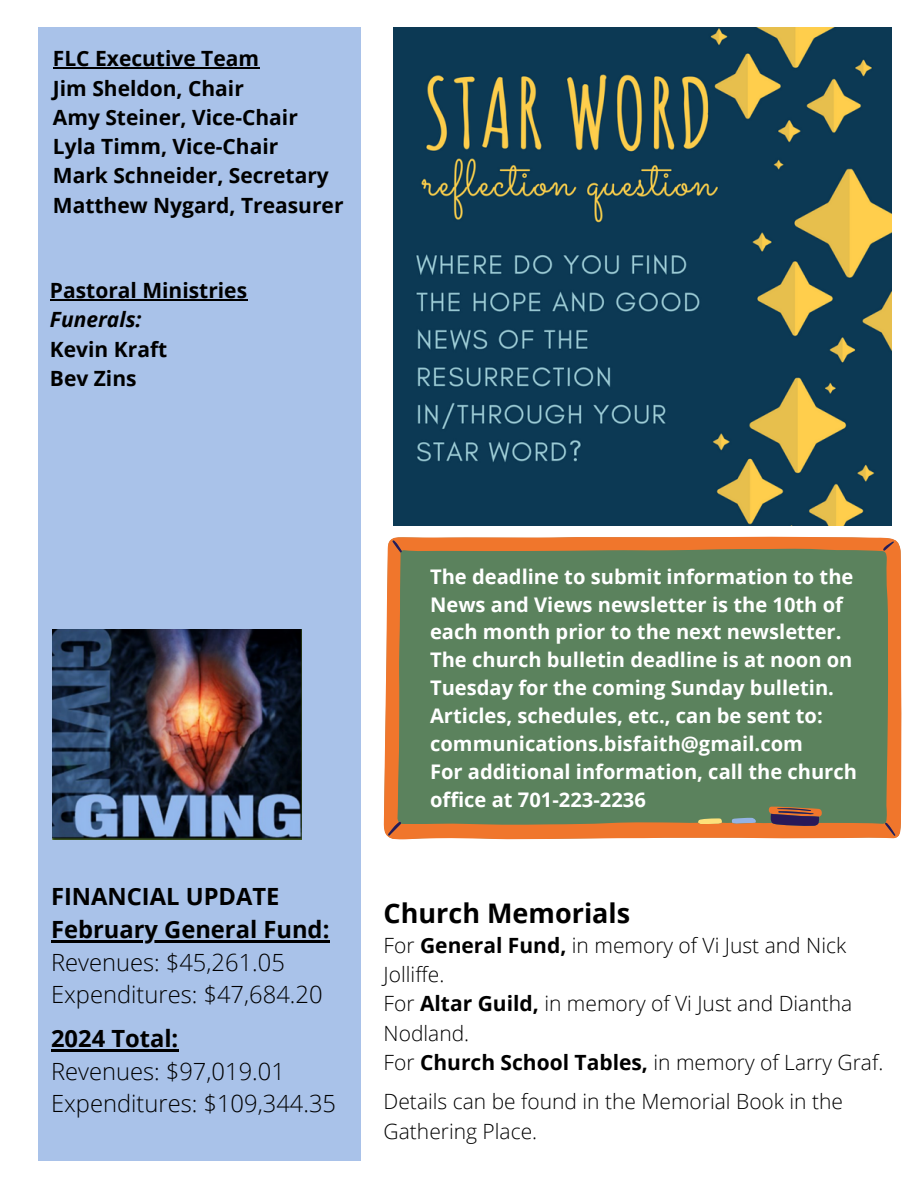
<style>
.page{position:relative;width:918px;height:1188px;background:#fff}
.page>*{position:absolute;margin:0;border:0;box-sizing:border-box;transform-origin:0 0}
.t1{font:700 27px "Open Sans";color:#000}
.t2{font:300 23.7px/32.7px "Open Sans";color:#000}
.t3{font:700 23.7px "Open Sans";color:#000}
.t4{font:300 21px/29.2px "Open Sans";color:#000}
.t5{font:700 21px/29.2px "Open Sans";color:#000}
.t6{font:700 20.1px/27.9px "Open Sans";color:#fff}
.s1{font-style:italic}
.s2{font-weight:700}
</style>
<div class="page">
<div style="left:38px;top:27px;width:322px;height:1134px;background:#a9c2e9"></div>
<img style="left:53px;top:630px;width:249px;height:210px">
<svg style="left:384px;top:537px;width:518px;height:303px;fill:#f0762c"></svg>
<svg style="left:388px;top:540px;width:507px;height:296px;background:#6b8057"></svg>
<img style="left:393px;top:27px;width:499px;height:498px">
<hr style="left:53px;top:67px;width:206px;height:2px;background:#000">
<hr style="left:50px;top:299px;width:197px;height:1px;background:#000">
<hr style="left:51px;top:940px;width:107px;height:3px;background:#000">
<hr style="left:158px;top:940px;width:171px;height:3px;background:#000">
<hr style="left:51px;top:1049px;width:127px;height:3px;background:#000">
<h1 class="t5" style="left:53px;top:44px;width:292px">FLC Executive Team<br>Jim Sheldon, Chair<br>Amy Steiner, Vice-Chair<br>Lyla Timm, Vice-Chair<br>Mark Schneider, Secretary<br>Matthew Nygard, Treasurer</h1>
<h1 class="t5" style="left:50px;top:275px;width:199px">Pastoral Ministries<br><span class="s1">Funerals:<br></span>Kevin Kraft<br>Bev Zins</h1>
<p class="t3" style="left:51px;top:880px;width:230px">FINANCIAL UPDATE</p>
<p class="t2" style="left:51px;top:913px;width:280px"><span class="s2">February General Fund:<br></span>Revenues: $45,261.05<br>Expenditures: $47,684.20</p>
<p class="t3" style="left:51px;top:1022px;width:129px">2024 Total:</p>
<h2 class="t2" style="left:51px;top:1054px;width:287px">Revenues: $97,019.01<br>Expenditures: $109,344.35</h2>
<h2 class="t6" style="left:430px;top:562px;width:428px">The deadline to submit information to the News and Views newsletter is the 10th of each month prior to the next newsletter.<br>The church bulletin deadline is at noon on Tuesday for the coming Sunday bulletin.<br>Articles, schedules, etc., can be sent to: communications.bisfaith@gmail.com<br>For additional information, call the church office at 701-223-2236</h2>
<p class="t1" style="left:384px;top:894px;width:248px">Church Memorials</p>
<p class="t4" style="left:384px;top:930px;width:464px">For <span class="s2">General Fund,</span> in memory of Vi Just and Nick<br>Jolliffe.</p>
<p class="t4" style="left:384px;top:989px;width:470px">For <span class="s2">Altar Guild,</span> in memory of Vi Just and Diantha<br>Nodland.</p>
<p class="t4" style="left:384px;top:1047px;width:501px">For <span class="s2">Church School Tables,</span> in memory of Larry Graf.</p>
<p class="t4" style="left:384px;top:1087px;width:461px">Details can be found in the Memorial Book in the<br>Gathering Place.</p>
</div>
